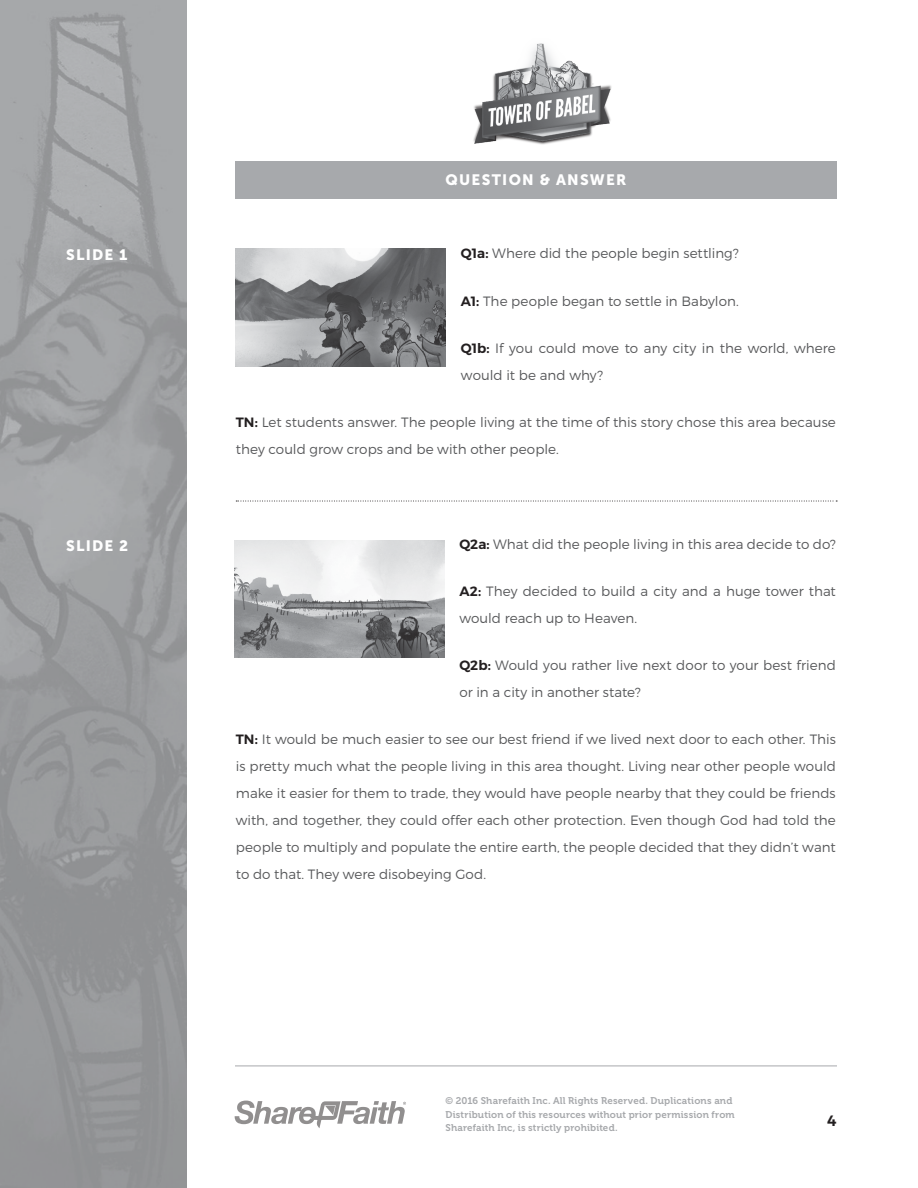
<style>
.page{position:relative;width:918px;height:1188px;background:#fff}
.page>*{position:absolute;margin:0;border:0;box-sizing:border-box;transform-origin:0 0}
.Heading{font:15px "Museo Sans 900";letter-spacing:.085em;color:#fff}
.t1{font:600 15px "Montserrat";color:#231f20}
.Bold-First-Paragraph{font:300 13.5px/27px "Montserrat";color:#58595b}
.t2{font:9.75px/13.5px "Museo 700";letter-spacing:.015em;color:#a7a9ac}
.s1{font-weight:600;color:#231f20}
</style>
<div class="page">
<img style="left:0;top:0;width:187px;height:1188px">
<hr style="left:235px;top:1066px;width:602px;height:1px;background:#a7a9ac">
<svg style="left:235px;top:1101px;width:171px;height:27px"></svg>
<img style="left:473px;top:43px;width:139px;height:102px">
<svg style="left:236px;top:501px;width:601px;height:1px"></svg>
<div style="left:236px;top:161px;width:600px;height:37px;background:#a7a9ac"></div>
<img style="left:235px;top:249px;width:210px;height:117px">
<img style="left:234px;top:540px;width:210px;height:117px">
<p class="Heading" style="left:66px;top:246px;width:63px">SLIDE 1</p>
<p class="Heading" style="left:66px;top:538px;width:64px">SLIDE 2</p>
<p class="Heading" style="left:445px;top:171px;width:182px">QUESTION &amp; ANSWER</p>
<p class="Bold-First-Paragraph" style="left:461px;top:240px;width:279px"><span class="s1">Q1a:</span> Where did the people begin settling?</p>
<p class="Bold-First-Paragraph" style="left:461px;top:287px;width:279px"><span class="s1">A1:</span> The people began to settle in Babylon.</p>
<p class="Bold-First-Paragraph" style="left:461px;top:334px;width:376px"><span class="s1">Q1b:</span> If you could move to any city in the world, where would it be and why?</p>
<p class="Bold-First-Paragraph" style="left:236px;top:409px;width:602px"><span class="s1">TN:</span> Let students answer. The people living at the time of this story chose this area because they could grow crops and be with other people.</p>
<p class="Bold-First-Paragraph" style="left:459px;top:530px;width:378px"><span class="s1">Q2a:</span> What did the people living in this area decide to do?</p>
<p class="Bold-First-Paragraph" style="left:459px;top:577px;width:378px"><span class="s1">A2:</span> They decided to build a city and a huge tower that would reach up to Heaven.</p>
<p class="Bold-First-Paragraph" style="left:459px;top:652px;width:378px"><span class="s1">Q2b:</span> Would you rather live next door to your best friend or in a city in another state?</p>
<p class="Bold-First-Paragraph" style="left:236px;top:726px;width:602px;text-align:justify"><span class="s1">TN:</span> It would be much easier to see our best friend if we lived next door to each other. This is pretty much what the people living in this area thought. Living near other people would make it easier for them to trade, they would have people nearby that they could be friends with, and together, they could offer each other protection. Even though God had told the people to multiply and populate the entire earth, the people decided that they didn’t want to do that. They were disobeying God.</p>
<p class="t2" style="left:446px;top:1094px;width:291px">© 2016 Sharefaith Inc. All Rights Reserved. Duplications and<br>Distribution of this resources without prior permission from<br>Sharefaith Inc, is strictly prohibited.</p>
<p class="t1" style="left:827px;top:1112px;width:11px">4</p>
</div>
